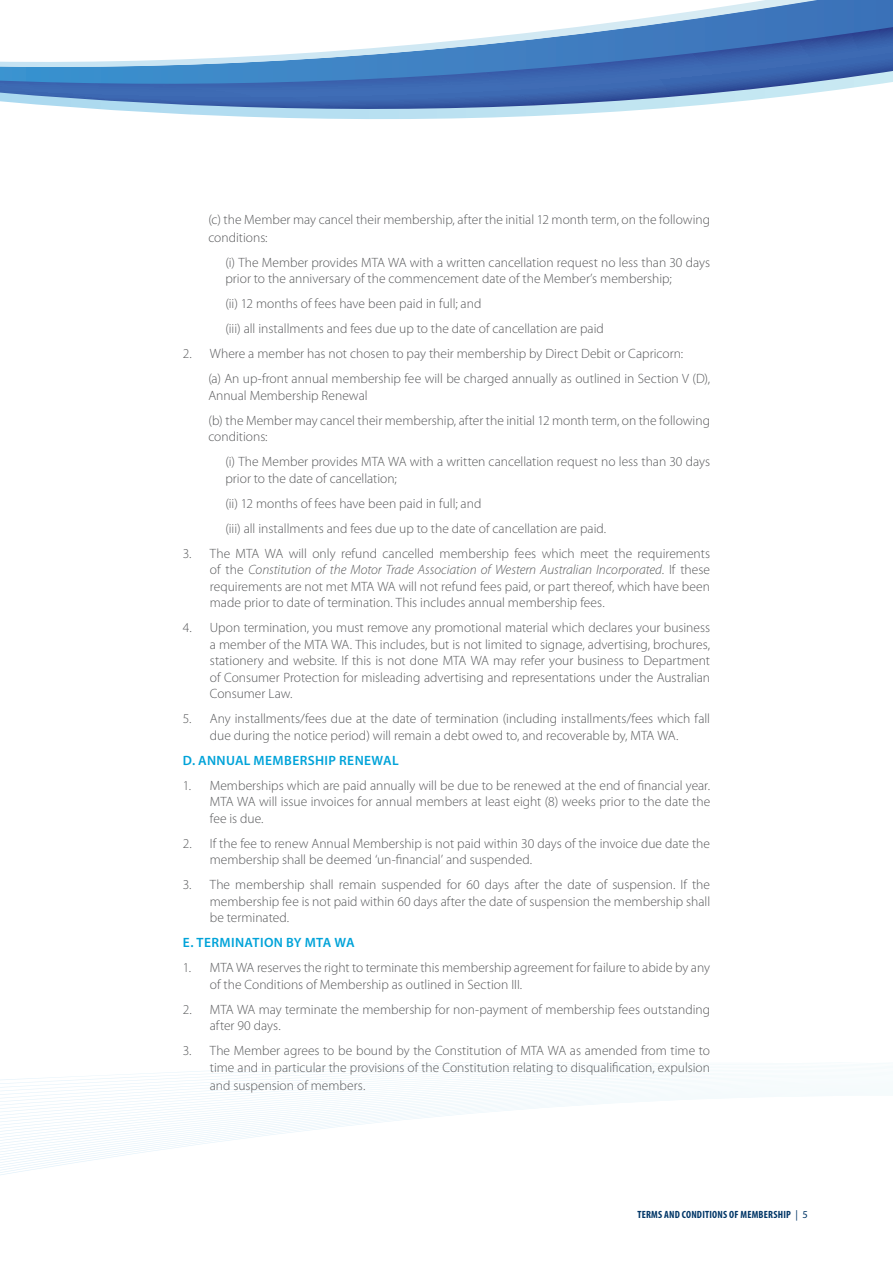
<style>
.page{position:relative;width:893px;height:1263px;background:#fff}
.page>*{position:absolute;margin:0;border:0;box-sizing:border-box;transform-origin:0 0}
.t1{font:300 13.5px/16.5px "Myriad Pro";color:#57585a}
.t2{font:600 13.5px "Myriad Pro";letter-spacing:.03em;color:#00a3d9}
.t3{font:700 condensed 10.5px "Myriad Pro";letter-spacing:.02em;color:#003667}
.s1{font-style:italic}
.s2{font-weight:400;font-stretch:normal}
</style>
<div class="page">
<svg style="left:0;top:1062px;width:853px;height:113px"></svg>
<svg style="left:32px;top:104px;width:678px;height:15px"></svg>
<svg style="left:0;top:0;width:893px;height:104px"></svg>
<p class="t1" style="left:208px;top:210px;width:503px;line-height:18px">(c) the Member may cancel their membership, after the initial 12 month term, on the following conditions:</p>
<p class="t1" style="left:225px;top:254px;width:486px">(i) The Member provides MTA WA with a written cancellation request no less than 30 days prior to the anniversary of the commencement date of the Member’s membership;</p>
<p class="t1" style="left:225px;top:291px;width:380px;line-height:25px">(ii) 12 months of fees have been paid in full; and<br>(iii) all installments and fees due up to the date of cancellation are paid</p>
<p class="t1" style="left:208px;top:341px;width:503px;line-height:25px;text-indent:-26px">2. Where a member has not chosen to pay their membership by Direct Debit or Capricorn:<br>(a) An up-front annual membership fee will be charged annually as outlined in Section V (D),</p>
<p class="t1" style="left:208px;top:383px;width:503px;line-height:25px">Annual Membership Renewal<br>(b) the Member may cancel their membership, after the initial 12 month term, on the following</p>
<p class="t1" style="left:225px;top:424px;width:486px;line-height:25px;text-indent:-17px">conditions:<br>(i) The Member provides MTA WA with a written cancellation request no less than 30 days</p>
<p class="t1" style="left:225px;top:466px;width:382px;line-height:25px">prior to the date of cancellation;<br>(ii) 12 months of fees have been paid in full; and<br>(iii) all installments and fees due up to the date of cancellation are paid.</p>
<p class="t1" style="left:210px;top:545px;width:502px;text-align:justify;text-indent:-27px">3. The MTA WA will only refund cancelled membership fees which meet the requirements of the <span class="s1">Constitution of the Motor Trade Association of Western Australian Incorporated</span>. If these requirements are not met MTA WA will not refund fees paid, or part thereof, which have been made prior to date of termination. This includes annual membership fees.</p>
<p class="t1" style="left:210px;top:620px;width:502px;text-align:justify;text-indent:-27px">4. Upon termination, you must remove any promotional material which declares your business a member of the MTA WA. This includes, but is not limited to signage, advertising, brochures, stationery and website. If this is not done MTA WA may refer your business to Department of Consumer Protection for misleading advertising and representations under the Australian Consumer Law.</p>
<p class="t1" style="left:183px;top:711px;width:529px;text-align:center">5. Any installments/fees due at the date of termination (including installments/fees which fall due during the notice period) will remain a debt owed to, and recoverable by, MTA WA.</p>
<p class="t2" style="left:183px;top:752px;width:217px">D. ANNUAL MEMBERSHIP RENEWAL</p>
<p class="t1" style="left:210px;top:777px;width:502px;text-align:justify;text-indent:-27px">1. Memberships which are paid annually will be due to be renewed at the end of financial year.<br>MTA WA will issue invoices for annual members at least eight (8) weeks prior to the date the fee is due.</p>
<p class="t1" style="left:210px;top:835px;width:502px;text-indent:-27px">2. If the fee to renew Annual Membership is not paid within 30 days of the invoice due date the membership shall be deemed ‘un-financial’ and suspended.</p>
<p class="t1" style="left:210px;top:877px;width:502px;text-align:justify;text-indent:-27px">3. The membership shall remain suspended for 60 days after the date of suspension. If the membership fee is not paid within 60 days after the date of suspension the membership shall be terminated.</p>
<p class="t2" style="left:183px;top:934px;width:173px">E. TERMINATION BY MTA WA</p>
<p class="t1" style="left:210px;top:960px;width:502px;text-indent:-27px">1. MTA WA reserves the right to terminate this membership agreement for failure to abide by any of the Conditions of Membership as outlined in Section III.</p>
<p class="t1" style="left:210px;top:1001px;width:502px;text-indent:-27px">2. MTA WA may terminate the membership for non-payment of membership fees outstanding after 90 days.</p>
<p class="t1" style="left:183px;top:1043px;width:529px;text-align:right">3. The Member agrees to be bound by the Constitution of MTA WA as amended from time to time and in particular the provisions of the Constitution relating to disqualification, expulsion</p>
<p class="t1" style="left:210px;top:1077px;width:157px">and suspension of members.</p>
<p class="t3" style="left:637px;top:1209px;width:172px">TERMS AND CONDITIONS OF MEMBERSHIP <span class="s2">| 5</span></p>
</div>
